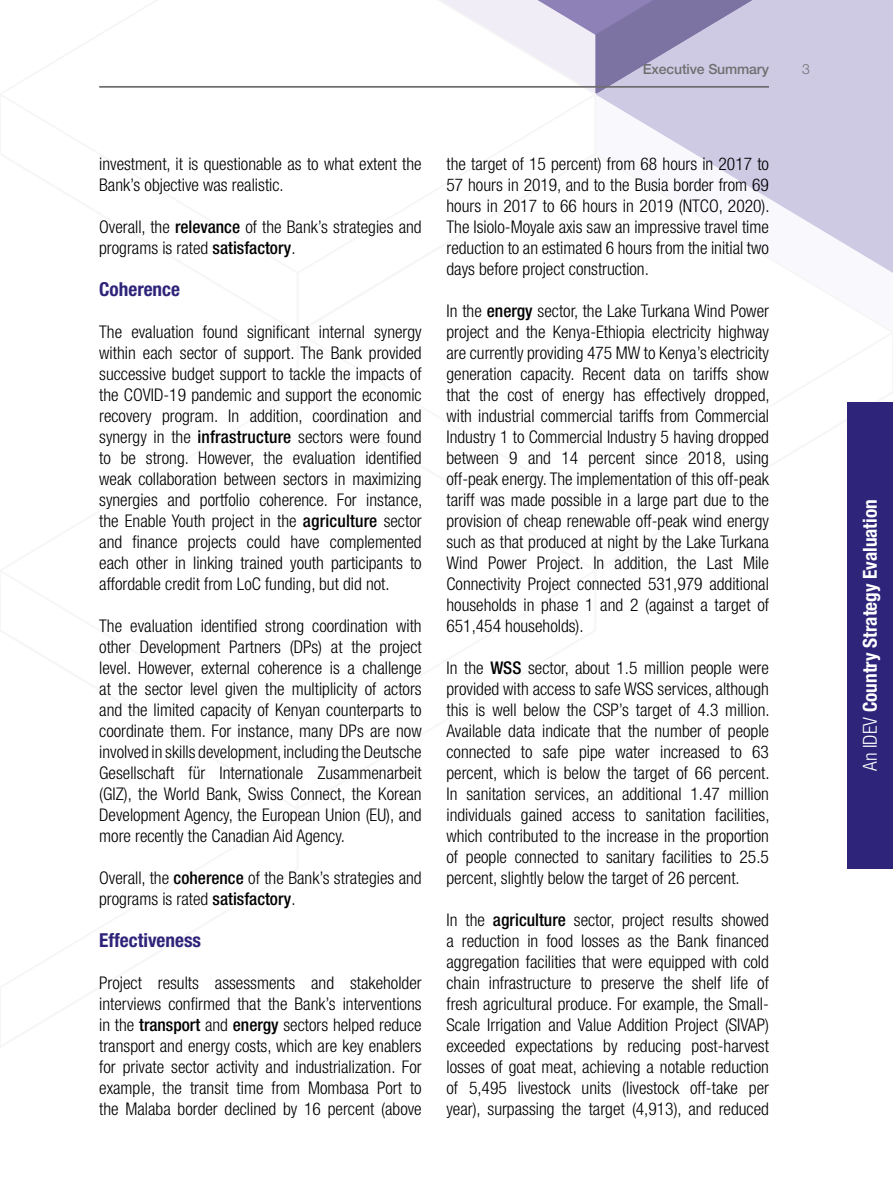
<style>
.page{position:relative;width:893px;height:1191px;background:#fff}
.page>*{position:absolute;margin:0;border:0;box-sizing:border-box;transform-origin:0 0}
.t1{font:700 condensed 19.25px "Helvetica Neue LT Std";color:#fff}
.t2{font:700 condensed 19.25px "Helvetica Neue LT Std";color:#2e247a}
.t3{font:300 condensed 17.5px/21px "Helvetica Neue LT Std";color:#000;text-align:justify}
.t4{font:500 14px "Helvetica Neue LT Std";letter-spacing:-.01em;color:#706f6f}
.t5{font:300 14px "Helvetica Neue LT Std";color:#706f6f}
.s1{font-weight:500}
.s2{font-weight:300}
</style>
<div class="page">
<div style="left:773px;top:0;width:120px;height:94px;background:#cfcae4"></div>
<svg style="left:598px;top:94px;width:295px;height:58px;fill:#cfcae4"></svg>
<svg style="left:597px;top:0;width:176px;height:94px;background:#aaa3c7"></svg>
<svg style="left:691px;top:152px;width:202px;height:121px"></svg>
<svg style="left:440px;top:0;width:157px;height:91px"></svg>
<hr style="left:99px;top:86px;width:670px;height:2px;background:#706f6f">
<div style="left:847px;top:402px;width:46px;height:466px;background:#2e247a"></div>
<p class="t4" style="left:643px;top:61px;width:128px">Executive Summary</p>
<p class="t5" style="left:802px;top:61px;width:9px">3</p>
<p class="t3" style="left:99px;top:153px;width:324px">investment, it is questionable as to what extent the<br>Bank’s objective was realistic.</p>
<p class="t3" style="left:99px;top:216px;width:324px">Overall, the <span class="s1">relevance</span> of the Bank’s strategies and programs is rated <span class="s1">satisfactory</span>.</p>
<p class="t2" style="left:99px;top:277px;width:82px">Coherence</p>
<p class="t3" style="left:99px;top:321px;width:325px">The evaluation found significant internal synergy within each sector of support. The Bank provided successive budget support to tackle the impacts of the COVID-19 pandemic and support the economic recovery program. In addition, coordination and synergy in the <span class="s1">infrastructure</span> sectors were found to be strong. However, the evaluation identified weak collaboration between sectors in maximizing synergies and portfolio coherence. For instance, the Enable Youth project in the <span class="s1">agriculture</span> sector and finance projects could have complemented each other in linking trained youth participants to affordable credit from LoC funding, but did not.</p>
<p class="t3" style="left:99px;top:615px;width:324px">The evaluation identified strong coordination with other Development Partners (DPs) at the project level. However, external coherence is a challenge at the sector level given the multiplicity of actors and the limited capacity of Kenyan counterparts to coordinate them. For instance, many DPs are now involved in skills development, including the Deutsche Gesellschaft für Internationale Zusammenarbeit (GIZ), the World Bank, Swiss Connect, the Korean Development Agency, the European Union (EU), and more recently the Canadian Aid Agency.</p>
<p class="t3" style="left:99px;top:867px;width:324px">Overall, the <span class="s1">coherence</span> of the Bank’s strategies and programs is rated <span class="s1">satisfactory</span>.</p>
<p class="t2" style="left:99px;top:928px;width:103px">Effectiveness</p>
<p class="t3" style="left:99px;top:972px;width:324px">Project results assessments and stakeholder interviews confirmed that the Bank’s interventions in the <span class="s1">transport</span> and <span class="s1">energy</span> sectors helped reduce transport and energy costs, which are key enablers for private sector activity and industrialization. For example, the transit time from Mombasa Port to the Malaba border declined by 16 percent (above</p>
<p class="t3" style="left:446px;top:153px;width:325px">the target of 15 percent) from 68 hours in 2017 to 57 hours in 2019, and to the Busia border from 69 hours in 2017 to 66 hours in 2019 (NTCO, 2020).<br>The Isiolo-Moyale axis saw an impressive travel time reduction to an estimated 6 hours from the initial two days before project construction.</p>
<p class="t3" style="left:446px;top:300px;width:325px">In the <span class="s1">energy</span> sector, the Lake Turkana Wind Power project and the Kenya-Ethiopia electricity highway are currently providing 475 MW to Kenya’s electricity generation capacity. Recent data on tariffs show that the cost of energy has effectively dropped, with industrial commercial tariffs from Commercial Industry 1 to Commercial Industry 5 having dropped between 9 and 14 percent since 2018, using off-peak energy. The implementation of this off-peak tariff was made possible in a large part due to the provision of cheap renewable off-peak wind energy such as that produced at night by the Lake Turkana Wind Power Project. In addition, the Last Mile Connectivity Project connected 531,979 additional households in phase 1 and 2 (against a target of 651,454 households).</p>
<p class="t3" style="left:446px;top:657px;width:325px">In the <span class="s1">WSS</span> sector, about 1.5 million people were provided with access to safe WSS services, although this is well below the CSP’s target of 4.3 million.<br>Available data indicate that the number of people connected to safe pipe water increased to 63 percent, which is below the target of 66 percent.<br>In sanitation services, an additional 1.47 million individuals gained access to sanitation facilities, which contributed to the increase in the proportion of people connected to sanitary facilities to 25.5 percent, slightly below the target of 26 percent.</p>
<p class="t3" style="left:446px;top:909px;width:324px">In the <span class="s1">agriculture</span> sector, project results showed a reduction in food losses as the Bank financed aggregation facilities that were equipped with cold chain infrastructure to preserve the shelf life of fresh agricultural produce. For example, the Small-Scale Irrigation and Value Addition Project (SIVAP) exceeded expectations by reducing post-harvest losses of goat meat, achieving a notable reduction of 5,495 livestock units (livestock off-take per year), surpassing the target (4,913), and reduced</p>
<p class="t1" style="left:858px;top:771px;width:273px;rotate:-90deg"><span class="s2">An IDEV</span> Country Strategy Evaluation</p>
</div>
